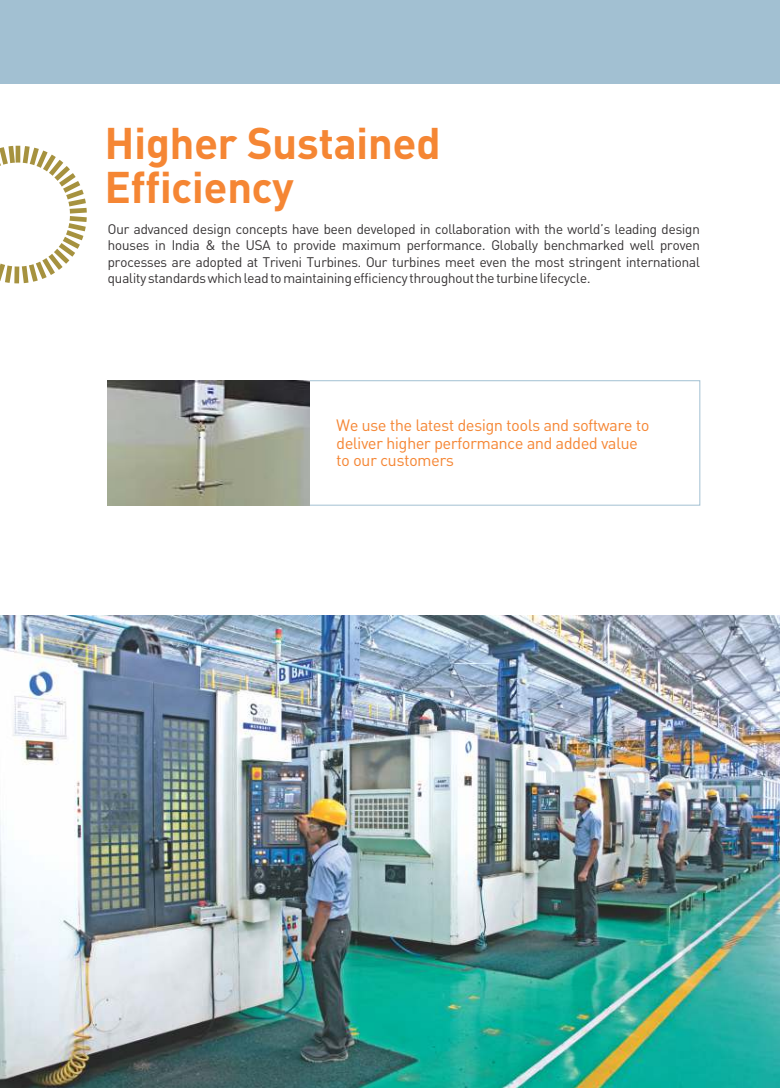
<style>
.page{position:relative;width:780px;height:1088px;background:#fff}
.page>*{position:absolute;margin:0;border:0;box-sizing:border-box;transform-origin:0 0}
.t1{font:700 43.75px/43.8px "Sapient Sans";color:#f58634}
.t2{font:16.25px/17.8px "Sapient Sans";color:#f58634}
.t3{font:13.75px/16.6px "Sapient Sans";color:#373435;text-align:justify}
</style>
<div class="page">
<div style="left:0;top:0;width:780px;height:84px;background:#a2c0d2"></div>
<svg style="left:0;top:146px;width:87px;height:137px"></svg>
<img style="left:0;top:616px;width:780px;height:472px">
<div style="left:108px;top:380px;width:592px;height:125px;border:1px solid #a2c0d2"></div>
<img style="left:108px;top:381px;width:201px;height:124px">
<h1 class="t1" style="left:105px;top:119px;width:337px">Higher Sustained<br>Efficiency</h1>
<p class="t3" style="left:108px;top:220px;width:593px">Our advanced design concepts have been developed in collaboration with the world’s leading design houses in India &amp; the USA to provide maximum performance. Globally benchmarked well proven processes are adopted at Triveni Turbines. Our turbines meet even the most stringent international quality standards which lead to maintaining efficiency throughout the turbine lifecycle.</p>
<p class="t2" style="left:336px;top:416px;width:314px">We use the latest design tools and software to deliver higher performance and added value to our customers</p>
</div>
